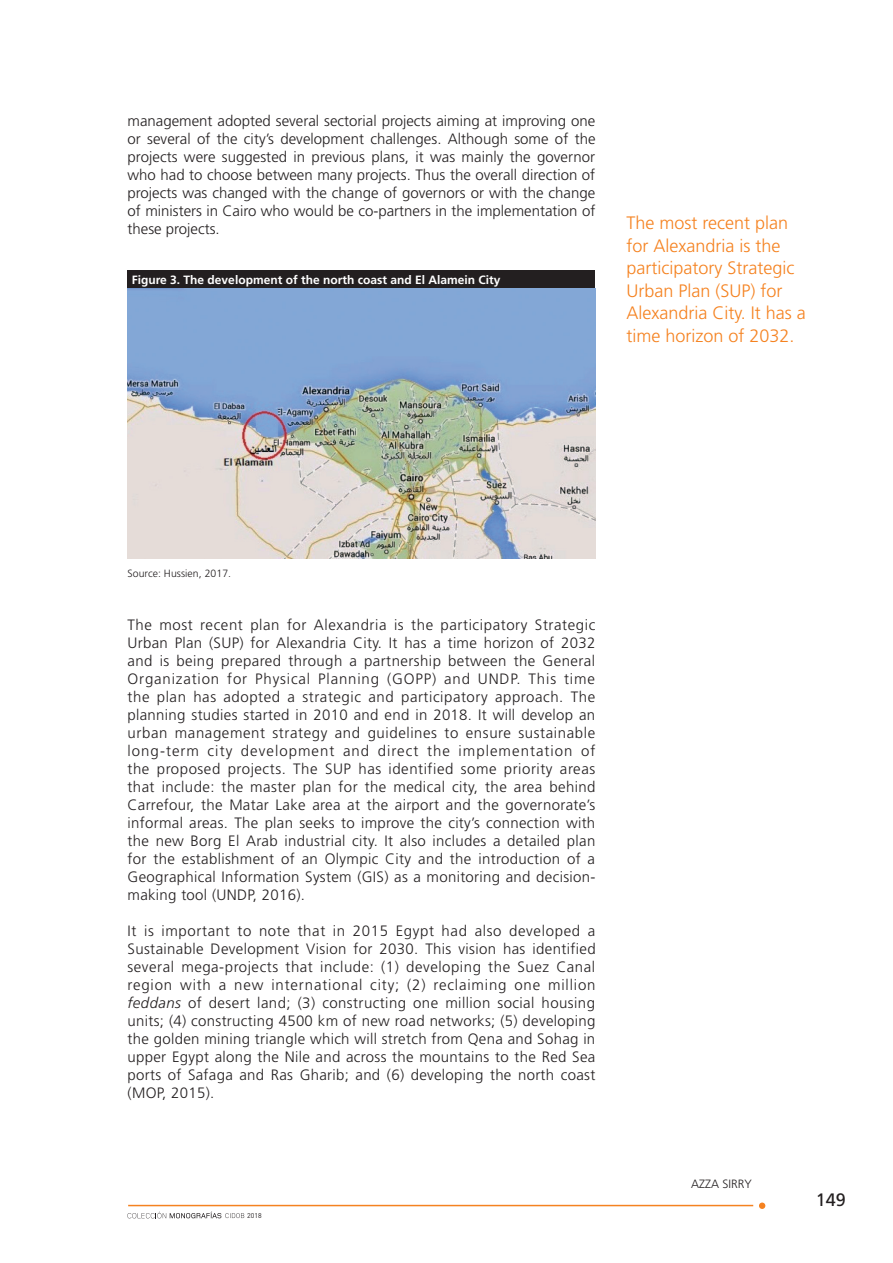
<style>
.page{position:relative;width:893px;height:1263px;background:#fff}
.page>*{position:absolute;margin:0;border:0;box-sizing:border-box;transform-origin:0 0}
.t1{font:300 18px/22.5px "Frutiger";color:#f58220}
.t2{font:18px "Frutiger";color:#231f20}
.t3{font:300 15px/18px "Frutiger";letter-spacing:.02em;color:#231f20;text-align:justify}
.t4{font:700 12px "Frutiger";color:#fff}
.t5{font:300 12px "Frutiger";color:#231f20}
.t6{font:300 10.5px "Frutiger";letter-spacing:.005em;color:#231f20}
.t7{font:6.9px "DIN";color:#231f20}
.s1{font-style:italic}
</style>
<div class="page">
<hr style="left:128px;top:1205px;width:625px;height:1px;background:#f58220">
<div style="left:759px;top:1202px;width:6px;height:7px;background:#f58220;border-radius:50%"></div>
<svg style="left:128px;top:1211px;width:116px;height:7px"></svg>
<div style="left:128px;top:270px;width:467px;height:19px;background:#231f20"></div>
<img style="left:128px;top:289px;width:467px;height:270px">
<p class="t3" style="left:128px;top:112px;width:469px">management adopted several sectorial projects aiming at improving one or several of the city’s development challenges. Although some of the projects were suggested in previous plans, it was mainly the governor who had to choose between many projects. Thus the overall direction of projects was changed with the change of governors or with the change of ministers in Cairo who would be co-partners in the implementation of these projects.</p>
<p class="t4" style="left:132px;top:273px;width:370px">Figure 3. The development of the north coast and El Alamein City</p>
<p class="t1" style="left:626px;top:212px;width:181px">The most recent plan for Alexandria is the participatory Strategic<br>Urban Plan (SUP) for<br>Alexandria City. It has a time horizon of 2032.</p>
<p class="t6" style="left:128px;top:567px;width:105px">Source: Hussien, 2017.</p>
<p class="t3" style="left:128px;top:616px;width:470px">The most recent plan for Alexandria is the participatory Strategic Urban Plan (SUP) for Alexandria City. It has a time horizon of 2032 and is being prepared through a partnership between the General Organization for Physical Planning (GOPP) and UNDP. This time the plan has adopted a strategic and participatory approach. The planning studies started in 2010 and end in 2018. It will develop an urban management strategy and guidelines to ensure sustainable long-term city development and direct the implementation of the proposed projects. The SUP has identified some priority areas that include: the master plan for the medical city, the area behind Carrefour, the Matar Lake area at the airport and the governorate’s informal areas. The plan seeks to improve the city’s connection with the new Borg El Arab industrial city. It also includes a detailed plan for the establishment of an Olympic City and the introduction of a Geographical Information System (GIS) as a monitoring and decision&shy;making tool (UNDP, 2016).</p>
<p class="t3" style="left:128px;top:922px;width:470px">It is important to note that in 2015 Egypt had also developed a Sustainable Development Vision for 2030. This vision has identified several mega-projects that include: (1) developing the Suez Canal region with a new international city; (2) reclaiming one million <span class="s1">feddans</span> of desert land; (3) constructing one million social housing units; (4) constructing 4500 km of new road networks; (5) developing the golden mining triangle which will stretch from Qena and Sohag in upper Egypt along the Nile and across the mountains to the Red Sea ports of Safaga and Ras Gharib; and (6) developing the north coast (MOP, 2015).</p>
<p class="t7" style="left:247px;top:1211px;width:16px">2018</p>
<p class="t5" style="left:691px;top:1177px;width:62px">AZZA SIRRY</p>
<p class="t2" style="left:816px;top:1189px;width:32px">149</p>
</div>
